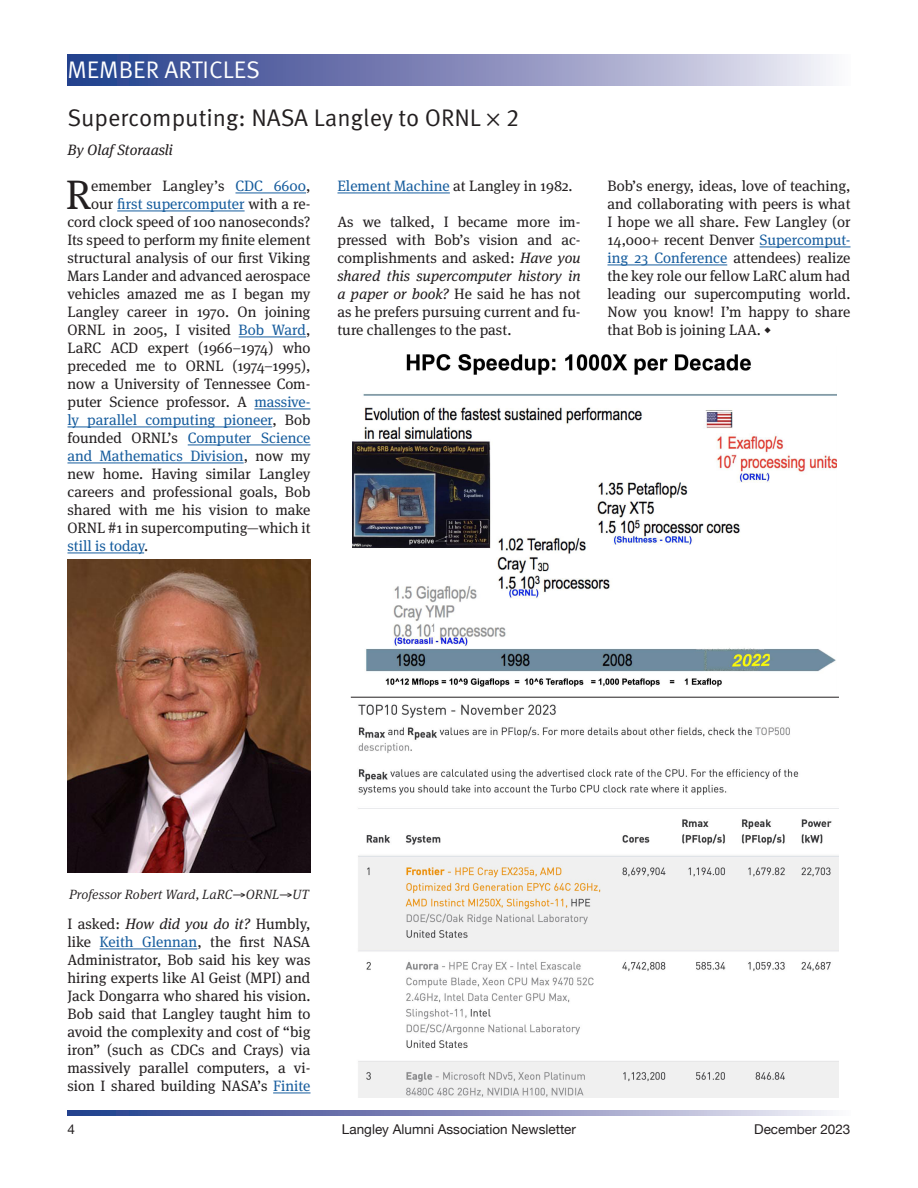
<style>
.page{position:relative;width:918px;height:1188px;background:#fff}
.page>*{position:absolute;margin:0;border:0;box-sizing:border-box;transform-origin:0 0}
.Body_Drop_Cap{font:41.1px "Meta Serif Pro";color:#231f20}
.Heading_1{font:24px "Meta Pro Norm";color:#231f20}
.Right_Side{font:24px "Meta Pro Norm";color:#fff}
.Body_Text{font:15px/18px "Meta Serif Pro";color:#231f20;text-align:justify}
.Body_Drop_Cap-2{font:15px "Meta Serif Pro";color:#231f20}
.Body_Drop_Cap-3{font:15px "Meta Serif Pro";color:#175d9e}
.Byline{font:italic 15px "Meta Serif Pro";color:#231f20}
.t1{font:13.5px "Helvetica Neue";color:#231f20}
.t2{font:italic 300 13.5px "Meta Serif Pro";color:#231f20}
.s1{font-family:"Myriad Pro"}
.s2{color:#175d9e}
.s3{color:#231f20}
.s4{font-style:italic}
.s5{font-family:"Minion Pro"}
</style>
<div class="page">
<svg style="left:68px;top:54px;width:762px;height:32px;background:#848cbb"></svg>
<svg style="left:68px;top:1110px;width:762px;height:6px;background:#848dbb"></svg>
<hr style="left:236px;top:193px;width:70px;height:1px;background:#175d9e">
<hr style="left:117px;top:211px;width:128px;height:1px;background:#175d9e">
<hr style="left:239px;top:337px;width:67px;height:1px;background:#175d9e">
<hr style="left:254px;top:409px;width:57px;height:1px;background:#175d9e">
<hr style="left:68px;top:427px;width:204px;height:1px;background:#175d9e">
<hr style="left:188px;top:445px;width:123px;height:1px;background:#175d9e">
<hr style="left:68px;top:463px;width:176px;height:1px;background:#175d9e">
<hr style="left:68px;top:553px;width:76px;height:1px;background:#175d9e">
<hr style="left:100px;top:949px;width:97px;height:1px;background:#175d9e">
<hr style="left:273px;top:1093px;width:38px;height:1px;background:#175d9e">
<hr style="left:338px;top:193px;width:112px;height:1px;background:#175d9e">
<hr style="left:760px;top:247px;width:90px;height:1px;background:#175d9e">
<hr style="left:608px;top:265px;width:119px;height:1px;background:#175d9e">
<img style="left:68px;top:560px;width:242px;height:313px">
<img style="left:352px;top:354px;width:485px;height:333px">
<img style="left:358px;top:704px;width:481px;height:394px">
<hr style="left:351px;top:697px;width:488px;height:1px;background:#231f20">
<p class="Right_Side" style="left:68px;top:52px;width:194px">MEMBER ARTICLES</p>
<p class="Heading_1" style="left:68px;top:100px;width:454px">Supercomputing: NASA Langley to ORNL <span class="s1">×</span> 2</p>
<p class="Byline" style="left:68px;top:139px;width:107px">By Olaf Storaasli</p>
<p class="Body_Drop_Cap" style="left:66px;top:165px;width:27px">R</p>
<p class="Body_Drop_Cap-2" style="left:91px;top:175px;width:221px">emember Langley’s <span class="s2">CDC 6600</span>,</p>
<p class="Body_Drop_Cap-3" style="left:91px;top:193px;width:221px"><span class="s3">our</span> first supercomputer <span class="s3">with a re-</span></p>
<p class="Body_Drop_Cap-2" style="left:68px;top:211px;width:245px">cord clock speed of 100 nanoseconds?</p>
<p class="Body_Drop_Cap-2" style="left:68px;top:229px;width:244px">Its speed to perform my finite element</p>
<p class="Body_Drop_Cap-2" style="left:68px;top:247px;width:244px">structural analysis of our first Viking</p>
<p class="Body_Drop_Cap-2" style="left:68px;top:265px;width:245px">Mars Lander and advanced aerospace</p>
<p class="Body_Drop_Cap-2" style="left:68px;top:283px;width:245px">vehicles amazed me as I began my</p>
<p class="Body_Drop_Cap-2" style="left:68px;top:301px;width:244px">Langley career in 1970. On joining</p>
<p class="Body_Drop_Cap-2" style="left:68px;top:319px;width:244px">ORNL in 2005, I visited <span class="s2">Bob Ward</span>,</p>
<p class="Body_Drop_Cap-2" style="left:68px;top:337px;width:244px">LaRC ACD expert (1966–1974) who</p>
<p class="Body_Drop_Cap-2" style="left:68px;top:355px;width:244px">preceded me to ORNL (1974–1995),</p>
<p class="Body_Drop_Cap-2" style="left:68px;top:373px;width:245px">now a University of Tennessee Com-</p>
<p class="Body_Drop_Cap-2" style="left:68px;top:391px;width:245px">puter Science professor. A <span class="s2">massive-</span></p>
<p class="Body_Drop_Cap-3" style="left:68px;top:409px;width:244px">ly parallel computing pioneer<span class="s3">, Bob</span></p>
<p class="Body_Drop_Cap-3" style="left:68px;top:427px;width:244px"><span class="s3">founded ORNL’s</span> Computer Science</p>
<p class="Body_Drop_Cap-3" style="left:68px;top:445px;width:244px">and Mathematics Division<span class="s3">, now my</span></p>
<p class="Body_Drop_Cap-2" style="left:68px;top:463px;width:244px">new home. Having similar Langley</p>
<p class="Body_Drop_Cap-2" style="left:68px;top:481px;width:244px">careers and professional goals, Bob</p>
<p class="Body_Drop_Cap-2" style="left:68px;top:499px;width:244px">shared with me his vision to make</p>
<p class="Body_Drop_Cap-2" style="left:68px;top:517px;width:245px">ORNL #1 in supercomputing—which it</p>
<p class="Body_Drop_Cap-3" style="left:68px;top:535px;width:82px">still is today<span class="s3">.</span></p>
<p class="Body_Text" style="left:338px;top:176px;width:237px"><span class="s2">Element Machine</span> at Langley in 1982.</p>
<p class="Body_Text" style="left:338px;top:212px;width:245px">As we talked, I became more im&shy;pressed with Bob’s vision and ac&shy;complishments and asked: <span class="s4">Have you shared this supercomputer history in a paper or book?</span> He said he has not as he prefers pursuing current and fu&shy;ture challenges to the past.</p>
<p class="Body_Text" style="left:608px;top:176px;width:245px">Bob’s energy, ideas, love of teaching, and collaborating with peers is what I hope we all share. Few Langley (or 14,000+ recent Denver <span class="s2">Supercomput&shy;ing 23 Conference</span> attendees) realize the key role our fellow LaRC alum had leading our supercomputing world.<br>Now you know! I’m happy to share that Bob is joining LAA. <span class="s5">◆</span></p>
<p class="t2" style="left:69px;top:885px;width:241px">Professor Robert Ward, LaRC→ORNL→UT</p>
<p class="Body_Text" style="left:68px;top:914px;width:245px">I asked: <span class="s4">How did you do it?</span> Humbly, like <span class="s2">Keith Glennan</span>, the first NASA Administrator, Bob said his key was hiring experts like Al Geist (MPI) and Jack Dongarra who shared his vision.<br>Bob said that Langley taught him to avoid the complexity and cost of “big iron” (such as CDCs and Crays) via massively parallel computers, a vi&shy;sion I shared building NASA’s <span class="s2">Finite</span></p>
<p class="t1" style="left:68px;top:1119px;width:9px">4</p>
<p class="t1" style="left:342px;top:1119px;width:236px">Langley Alumni Association Newsletter</p>
<p class="t1" style="left:754px;top:1119px;width:98px">December 2023</p>
</div>
